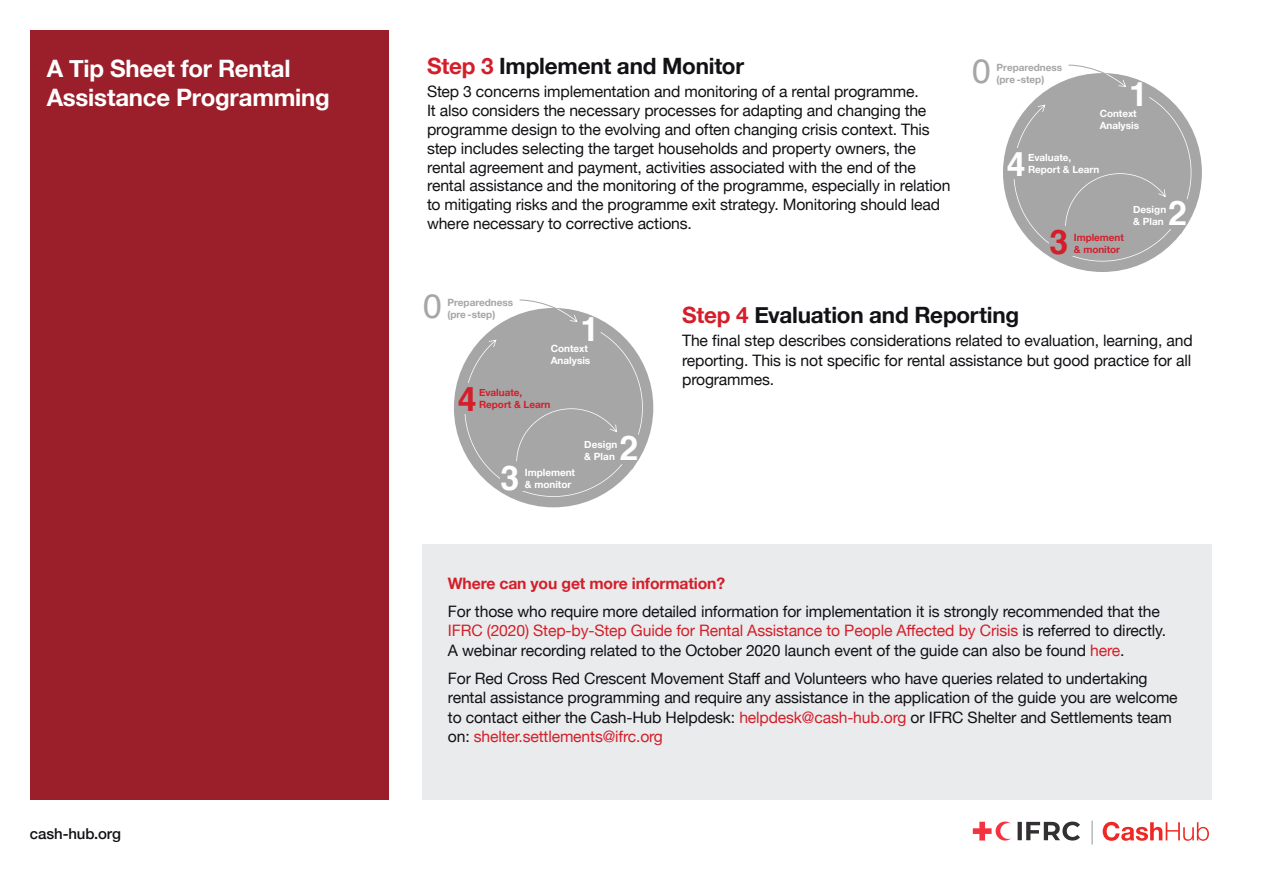
<style>
.page{position:relative;width:1263px;height:893px;background:#fff}
.page>*{position:absolute;margin:0;border:0;box-sizing:border-box;transform-origin:0 0}
.t1{font:700 33.9px "Helvetica";color:#fff}
.t2{font:33.9px "Helvetica";color:#a6a6a6}
.t3{font:700 33.9px "Helvetica";color:#d31f2b}
.t4{font:700 24px/28.8px "Helvetica Neue";letter-spacing:-.01em;color:#fff}
.Body_copy_-_Shadow_b{font:700 22.5px "Helvetica Neue";letter-spacing:-.01em;color:#121216}
.Body_copy_-_Shadow_b-2{font:15.75px/19.5px "Helvetica Neue";letter-spacing:-.01em;color:#121216}
.red_bullets_copy{font:15.75px/18.9px "Helvetica Neue";letter-spacing:-.01em;color:#121216}
.Body_copy_-_Shadow_b-3{font:700 15.75px "Helvetica Neue";letter-spacing:-.01em;color:#d41f2b}
.t5{font:500 15px "Helvetica Neue";letter-spacing:-.005em;color:#121216}
.t6{font:700 10.05px/12px "Helvetica Neue";letter-spacing:-.005em;color:#fff}
.t7{font:700 10.05px/12px "Helvetica Neue";letter-spacing:-.005em;color:#a6a6a6}
.t8{font:700 10.05px/12px "Helvetica Neue";letter-spacing:-.005em;color:#d31f2b}
.t9{font:700 9.9px/12px "Helvetica Neue";letter-spacing:-.005em;color:#fff}
.t10{font:700 9.9px/12px "Helvetica Neue";letter-spacing:-.005em;color:#a6a6a6}
.t11{font:700 9.9px/12px "Helvetica Neue";letter-spacing:-.005em;color:#d31f2b}
.s1{color:#d41f2b}
</style>
<div class="page">
<div style="left:31px;top:30px;width:358px;height:769px;background:#9a1f2a"></div>
<div style="left:1003px;top:73px;width:199px;height:199px;background:#a6a6a6;border-radius:50%"></div>
<svg style="left:1003px;top:97px;width:199px;height:175px"></svg>
<div style="left:1049px;top:234px;width:28px;height:22px;background:#a6a6a6"></div>
<svg style="left:1068px;top:64px;width:58px;height:23px"></svg>
<div style="left:454px;top:308px;width:199px;height:199px;background:#a6a6a6;border-radius:50%"></div>
<svg style="left:454px;top:332px;width:200px;height:176px"></svg>
<div style="left:500px;top:469px;width:28px;height:22px;background:#a6a6a6"></div>
<svg style="left:519px;top:299px;width:58px;height:23px"></svg>
<div style="left:422px;top:544px;width:790px;height:255px;background:#e9ebec"></div>
<svg style="left:973px;top:821px;width:38px;height:19px"></svg>
<svg style="left:1017px;top:821px;width:63px;height:19px"></svg>
<svg style="left:1103px;top:822px;width:106px;height:19px"></svg>
<svg style="left:1092px;top:821px;width:1px;height:23px"></svg>
<p class="t4" style="left:47px;top:55px;width:285px">A Tip Sheet for Rental<br>Assistance Programming</p>
<p class="Body_copy_-_Shadow_b" style="left:427px;top:48px;width:319px"><span class="s1">Step 3</span> Implement and Monitor</p>
<p class="red_bullets_copy" style="left:427px;top:83px;width:525px">Step 3 concerns implementation and monitoring of a rental programme.<br>It also considers the necessary processes for adapting and changing the programme design to the evolving and often changing crisis context. This step includes selecting the target households and property owners, the rental agreement and payment, activities associated with the end of the rental assistance and the monitoring of the programme, especially in relation to mitigating risks and the programme exit strategy. Monitoring should lead where necessary to corrective actions.</p>
<p class="t2" style="left:972px;top:45px;width:20px">0</p>
<p class="t10" style="left:997px;top:61px;width:67px">Preparedness (pre -step)</p>
<p class="t1" style="left:1129px;top:67px;width:20px">1</p>
<p class="t9" style="left:1100px;top:107px;width:41px">Context<br>Analysis</p>
<p class="t1" style="left:1007px;top:137px;width:20px">4</p>
<p class="t9" style="left:1028px;top:151px;width:73px">Evaluate,<br>Report &amp; Learn</p>
<p class="t3" style="left:1049px;top:215px;width:20px">3</p>
<p class="t11" style="left:1074px;top:232px;width:52px">Implement &amp; monitor</p>
<p class="t1" style="left:1168px;top:186px;width:20px">2</p>
<p class="t9" style="left:1133px;top:203px;width:35px">Design &amp; Plan</p>
<p class="t2" style="left:423px;top:280px;width:20px">0</p>
<p class="t7" style="left:447px;top:296px;width:67px">Preparedness (pre -step)</p>
<p class="t1" style="left:580px;top:302px;width:20px">1</p>
<p class="t6" style="left:551px;top:342px;width:41px">Context<br>Analysis</p>
<p class="t3" style="left:458px;top:372px;width:20px">4</p>
<p class="t8" style="left:479px;top:386px;width:73px">Evaluate,<br>Report &amp; Learn</p>
<p class="t1" style="left:501px;top:450px;width:20px">3</p>
<p class="t6" style="left:525px;top:467px;width:52px">Implement &amp; monitor</p>
<p class="t1" style="left:619px;top:421px;width:20px">2</p>
<p class="t6" style="left:584px;top:439px;width:35px">Design &amp; Plan</p>
<p class="Body_copy_-_Shadow_b" style="left:682px;top:297px;width:339px"><span class="s1">Step 4</span> Evaluation and Reporting</p>
<p class="Body_copy_-_Shadow_b-2" style="left:682px;top:332px;width:512px;text-align:justify">The final step describes considerations related to evaluation, learning, and reporting. This is not specific for rental assistance but good practice for all programmes.</p>
<p class="t5" style="left:30px;top:821px;width:93px">cash-hub.org</p>
<p class="Body_copy_-_Shadow_b-3" style="left:448px;top:571px;width:279px">Where can you get more information?</p>
<p class="Body_copy_-_Shadow_b-2" style="left:448px;top:602px;width:720px">For those who require more detailed information for implementation it is strongly recommended that the<br><span class="s1">IFRC (2020) Step-by-Step Guide for Rental Assistance to People Affected by Crisis</span> is referred to directly.<br>A webinar recording related to the October 2020 launch event of the guide can also be found <span class="s1">here</span>.</p>
<p class="Body_copy_-_Shadow_b-2" style="left:448px;top:669px;width:731px">For Red Cross Red Crescent Movement Staff and Volunteers who have queries related to undertaking rental assistance programming and require any assistance in the application of the guide you are welcome to contact either the Cash-Hub Helpdesk: <span class="s1">helpdesk@cash-hub.org</span> or IFRC Shelter and Settlements team on: <span class="s1">shelter.settlements@ifrc.org</span></p>
</div>
